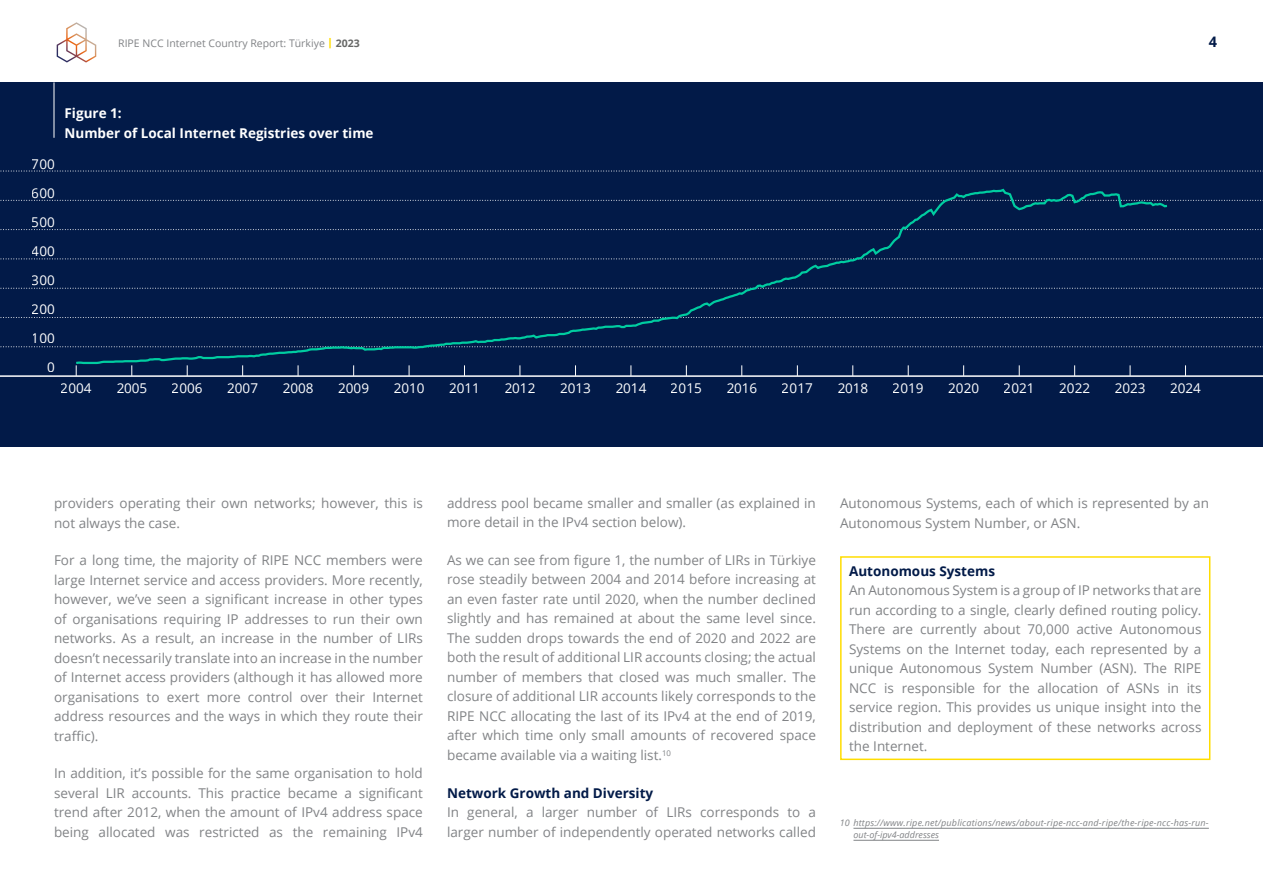
<style>
.page{position:relative;width:1263px;height:893px;background:#fff}
.page>*{position:absolute;margin:0;border:0;box-sizing:border-box;transform-origin:0 0}
.t1{font:700 14.55px "Open Sans";color:#021a48}
.t2{font:13.5px/19.5px "Open Sans";color:#818386}
.t3{font:13.5px "Open Sans";color:#fff}
.t4{font:700 13.5px/19.5px "Open Sans";color:#fff}
.t5{font:700 13.5px "Open Sans";color:#021a48}
.t6{font:10.5px "Open Sans";color:#818386}
.t7{font:italic 9px/12px "Open Sans";letter-spacing:.02em;color:#818386}
.s1{font-weight:800;color:#fd0}
.s2{font-weight:700;color:#676867}
</style>
<div class="page">
<svg style="left:57px;top:22px;width:39px;height:41px"></svg>
<div style="left:840px;top:556px;width:370px;height:204px;border:2px solid #fd0"></div>
<div style="left:0;top:82px;width:1263px;height:364px;background:#021a48"></div>
<hr style="left:54px;top:82px;width:1px;height:56px;background:#fff">
<hr style="left:853px;top:828px;width:356px;height:1px;background:#818386">
<hr style="left:853px;top:840px;width:86px;height:1px;background:#818386">
<svg style="left:0;top:346px;width:1263px;height:1px"></svg>
<svg style="left:0;top:317px;width:1263px;height:1px"></svg>
<svg style="left:0;top:288px;width:1263px;height:1px"></svg>
<svg style="left:0;top:200px;width:1263px;height:1px"></svg>
<svg style="left:0;top:229px;width:1263px;height:1px"></svg>
<svg style="left:0;top:259px;width:1263px;height:1px"></svg>
<svg style="left:0;top:171px;width:1263px;height:1px"></svg>
<hr style="left:0;top:375px;width:1263px;height:2px;background:#fff">
<svg style="left:74px;top:188px;width:1095px;height:177px"></svg>
<hr style="left:59px;top:173px;width:1px;height:203px;background:#fff">
<p class="t6" style="left:118px;top:36px;width:243px">RIPE NCC Internet Country Report: Türkiye <span class="s1">|</span> <span class="s2">2023</span></p>
<p class="t1" style="left:1209px;top:32px;width:10px">4</p>
<p class="t3" style="left:32px;top:155px;width:25px">700</p>
<p class="t3" style="left:32px;top:184px;width:25px">600</p>
<p class="t3" style="left:32px;top:213px;width:25px">500</p>
<p class="t3" style="left:32px;top:242px;width:25px">400</p>
<p class="t3" style="left:32px;top:271px;width:25px">300</p>
<p class="t3" style="left:32px;top:300px;width:25px">200</p>
<p class="t3" style="left:32px;top:329px;width:25px">100</p>
<p class="t3" style="left:47px;top:358px;width:9px">0</p>
<p class="t4" style="left:64px;top:103px;width:311px">Figure 1:<br>Number of Local Internet Registries over time</p>
<p class="t3" style="left:61px;top:379px;width:32px">2004</p>
<p class="t3" style="left:116px;top:379px;width:32px">2005</p>
<p class="t3" style="left:172px;top:379px;width:32px">2006</p>
<p class="t3" style="left:227px;top:379px;width:32px">2007</p>
<p class="t3" style="left:283px;top:379px;width:32px">2008</p>
<p class="t3" style="left:338px;top:379px;width:32px">2009</p>
<p class="t3" style="left:394px;top:379px;width:32px">2010</p>
<p class="t3" style="left:449px;top:379px;width:32px">2011</p>
<p class="t3" style="left:504px;top:379px;width:32px">2012</p>
<p class="t3" style="left:560px;top:379px;width:32px">2013</p>
<p class="t3" style="left:615px;top:379px;width:32px">2014</p>
<p class="t3" style="left:671px;top:379px;width:32px">2015</p>
<p class="t3" style="left:726px;top:379px;width:32px">2016</p>
<p class="t3" style="left:782px;top:379px;width:32px">2017</p>
<p class="t3" style="left:837px;top:379px;width:32px">2018</p>
<p class="t3" style="left:893px;top:379px;width:32px">2019</p>
<p class="t3" style="left:948px;top:379px;width:32px">2020</p>
<p class="t3" style="left:1004px;top:379px;width:32px">2021</p>
<p class="t3" style="left:1059px;top:379px;width:32px">2022</p>
<p class="t3" style="left:1115px;top:379px;width:32px">2023</p>
<p class="t3" style="left:1170px;top:379px;width:32px">2024</p>
<p class="t2" style="left:54px;top:493px;width:370px">providers operating their own networks; however, this is not always the case.</p>
<p class="t2" style="left:54px;top:550px;width:370px;text-align:justify">For a long time, the majority of RIPE NCC members were large Internet service and access providers. More recently, however, we’ve seen a significant increase in other types of organisations requiring IP addresses to run their own networks. As a result, an increase in the number of LIRs doesn’t necessarily translate into an increase in the number of Internet access providers (although it has allowed more organisations to exert more control over their Internet address resources and the ways in which they route their traffic).</p>
<p class="t2" style="left:54px;top:763px;width:370px;text-align:justify">In addition, it’s possible for the same organisation to hold several LIR accounts. This practice became a significant trend after 2012, when the amount of IPv4 address space being allocated was restricted as the remaining IPv4</p>
<p class="t2" style="left:447px;top:493px;width:370px">address pool became smaller and smaller (as explained in more detail in the IPv4 section below).</p>
<p class="t2" style="left:447px;top:550px;width:370px;text-align:justify">As we can see from figure 1, the number of LIRs in Türkiye rose steadily between 2004 and 2014 before increasing at an even faster rate until 2020, when the number declined slightly and has remained at about the same level since.<br>The sudden drops towards the end of 2020 and 2022 are both the result of additional LIR accounts closing; the actual number of members that closed was much smaller. The closure of additional LIR accounts likely corresponds to the RIPE NCC allocating the last of its IPv4 at the end of 2019, after which time only small amounts of recovered space became available via a waiting list.<sup>10</sup></p>
<p class="t5" style="left:447px;top:783px;width:208px">Network Growth and Diversity</p>
<p class="t2" style="left:447px;top:802px;width:370px">In general, a larger number of LIRs corresponds to a larger number of independently operated networks called</p>
<p class="t2" style="left:840px;top:493px;width:370px">Autonomous Systems, each of which is represented by an<br>Autonomous System Number, or ASN.</p>
<p class="t5" style="left:849px;top:561px;width:147px">Autonomous Systems</p>
<p class="t2" style="left:849px;top:580px;width:354px;text-align:justify">An Autonomous System is a group of IP networks that are run according to a single, clearly defined routing policy.<br>There are currently about 70,000 active Autonomous Systems on the Internet today, each represented by a unique Autonomous System Number (ASN). The RIPE NCC is responsible for the allocation of ASNs in its service region. This provides us unique insight into the distribution and deployment of these networks across the Internet.</p>
<p class="t7" style="left:853px;top:816px;width:357px;text-indent:-14px">10 https://www.ripe.net/publications/news/about-ripe-ncc-and-ripe/the-ripe-ncc-has-run&shy;out-of-ipv4-addresses</p>
</div>
